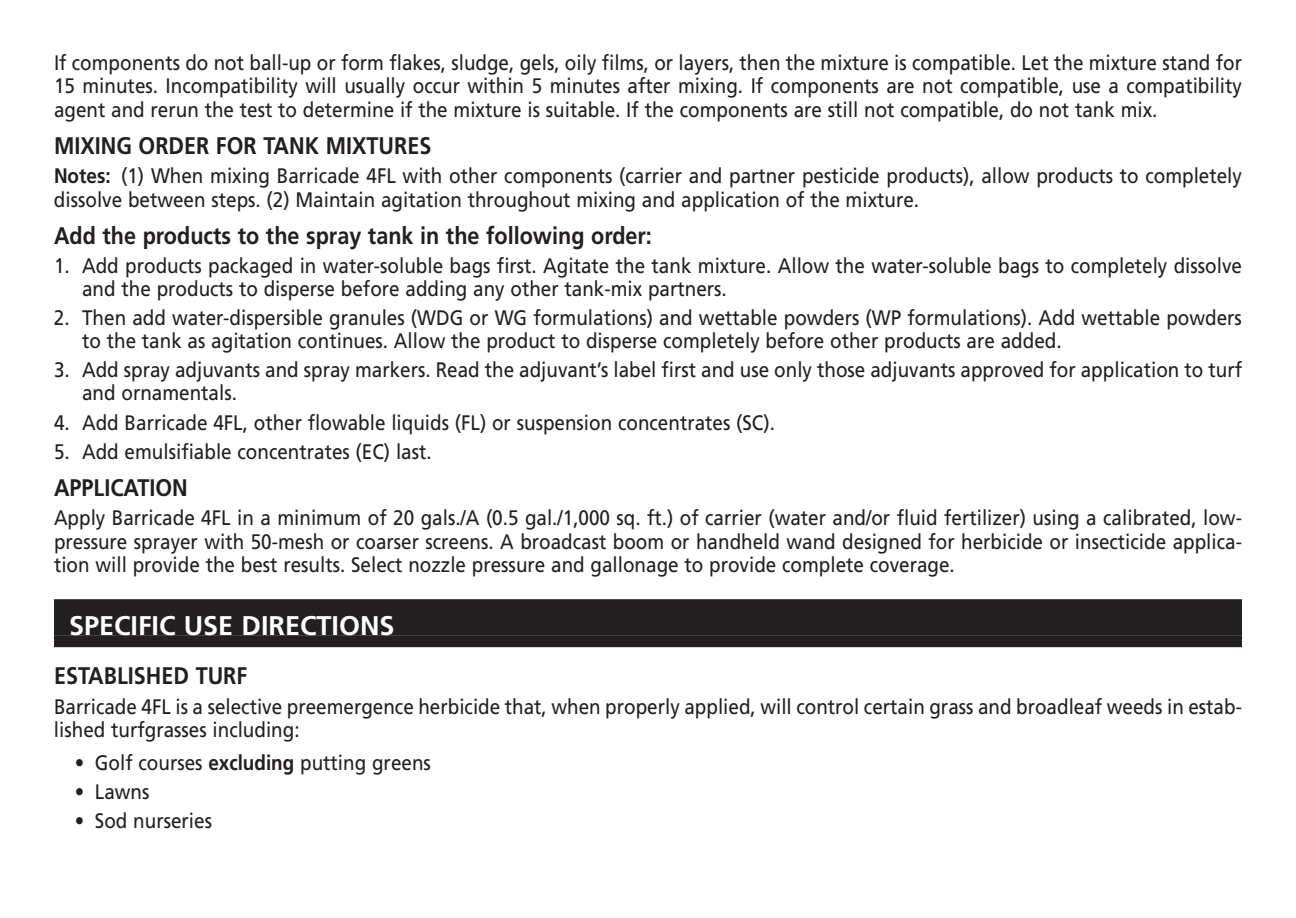
<style>
.page{position:relative;width:1296px;height:918px;background:#fff}
.page>*{position:absolute;margin:0;border:0;box-sizing:border-box;transform-origin:0 0}
.t1{font:700 27px "Frutiger";color:#fff}
.t2{font:700 24px "Frutiger";color:#231f20;scale:.9 1}
.t3{font:21px/23.4px "Frutiger";color:#231f20;scale:.9 1}
.s1{font-weight:700}
</style>
<div class="page">
<div style="left:54px;top:599px;width:1188px;height:36px;background:#231f20"></div>
<div style="left:54px;top:635px;width:1188px;height:12px;background:#231f20"></div>
<p class="t3" style="left:54px;top:52px;width:1322px;text-align:justify">If components do not ball-up or form flakes, sludge, gels, oily films, or layers, then the mixture is compatible. Let the mixture stand for 15 minutes. Incompatibility will usually occur within 5 minutes after mixing. If components are not compatible, use a compatibility agent and rerun the test to determine if the mixture is suitable. If the components are still not compatible, do not tank mix.</p>
<p class="t2" style="left:54px;top:136px;width:421px">MIXING ORDER FOR TANK MIXTURES</p>
<p class="t3" style="left:54px;top:166px;width:1322px"><span class="s1">Notes:</span> (1) When mixing Barricade 4FL with other components (carrier and partner pesticide products), allow products to completely dissolve between steps. (2) Maintain agitation throughout mixing and application of the mixture.</p>
<p class="t2" style="left:54px;top:226px;width:666px">Add the products to the spray tank in the following order:</p>
<p class="t3" style="left:82px;top:256px;width:1290px;text-indent:-28px">1. Add products packaged in water-soluble bags first. Agitate the tank mixture. Allow the water-soluble bags to completely dissolve and the products to disperse before adding any other tank-mix partners.</p>
<p class="t3" style="left:82px;top:308px;width:1290px;text-indent:-28px">2. Then add water-dispersible granules (WDG or WG formulations) and wettable powders (WP formulations). Add wettable powders to the tank as agitation continues. Allow the product to disperse completely before other products are added.</p>
<p class="t3" style="left:82px;top:360px;width:1290px;text-indent:-28px">3. Add spray adjuvants and spray markers. Read the adjuvant’s label first and use only those adjuvants approved for application to turf and ornamentals.</p>
<p class="t3" style="left:54px;top:412px;width:803px">4. Add Barricade 4FL, other flowable liquids (FL) or suspension concentrates (SC).</p>
<p class="t3" style="left:54px;top:441px;width:421px">5. Add emulsifiable concentrates (EC) last.</p>
<p class="t2" style="left:54px;top:478px;width:150px">APPLICATION</p>
<p class="t3" style="left:54px;top:508px;width:1322px;text-align:justify">Apply Barricade 4FL in a minimum of 20 gals./A (0.5 gal./1,000 sq. ft.) of carrier (water and/or fluid fertilizer) using a calibrated, low&shy;pressure sprayer with 50-mesh or coarser screens. A broadcast boom or handheld wand designed for herbicide or insecticide applica&shy;tion will provide the best results. Select nozzle pressure and gallonage to provide complete coverage.</p>
<p class="t1" style="left:69px;top:615px;width:327px">SPECIFIC USE DIRECTIONS</p>
<p class="t2" style="left:54px;top:666px;width:216px">ESTABLISHED TURF</p>
<p class="t3" style="left:54px;top:696px;width:1322px">Barricade 4FL is a selective preemergence herbicide that, when properly applied, will control certain grass and broadleaf weeds in estab&shy;lished turfgrasses including:</p>
<p class="t3" style="left:75px;top:752px;width:397px">• Golf courses <span class="s1">excluding</span> putting greens</p>
<p class="t3" style="left:75px;top:782px;width:84px">• Lawns</p>
<p class="t3" style="left:75px;top:811px;width:154px">• Sod nurseries</p>
</div>
